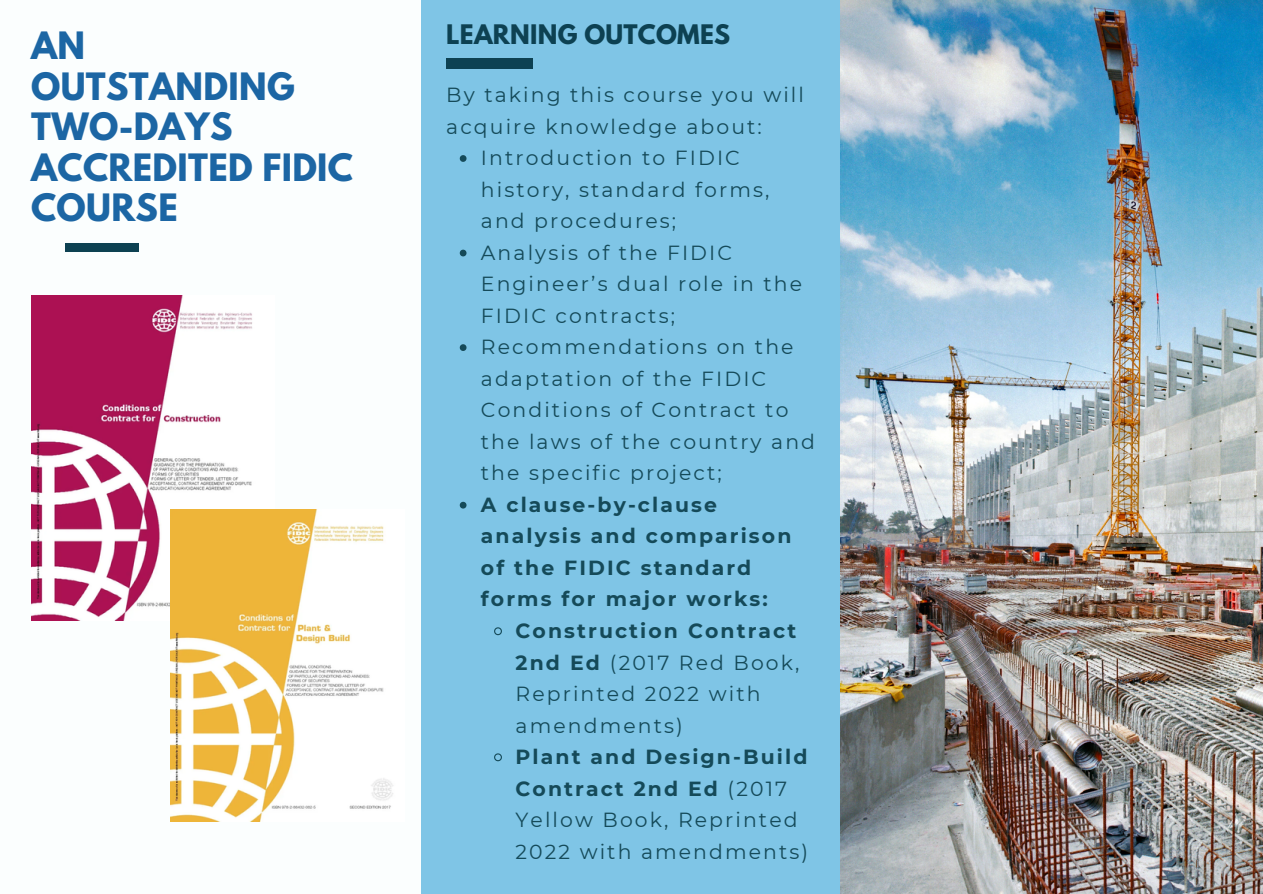
<style>
.page{position:relative;width:1263px;height:894px;background:#fff}
.page>*{position:absolute;margin:0;border:0;box-sizing:border-box;transform-origin:0 0}
.t1{font:700 33.45px/40.5px "League Spartan";letter-spacing:.01em;color:#1c66a4}
.t2{font:700 23.85px "League Spartan";letter-spacing:.01em;color:#0d4152}
.t3{font:20.4px/31.5px "Montserrat";letter-spacing:.105em;color:#154a59}
.t4{font:700 20.4px/31.5px "Montserrat";letter-spacing:.105em;color:#154a59}
.s1{font-weight:700}
</style>
<div class="page">
<div style="left:0;top:0;width:1263px;height:893px;background:#fbfefe"></div>
<div style="left:421px;top:0;width:420px;height:893px;background:#7fc5e6"></div>
<div style="left:66px;top:243px;width:73px;height:8px;background:#0d4152"></div>
<div style="left:446px;top:59px;width:87px;height:9px;background:#0d4152"></div>
<img style="left:841px;top:0;width:422px;height:893px">
<svg style="left:460px;top:155px;width:6px;height:7px"></svg>
<svg style="left:460px;top:249px;width:6px;height:7px"></svg>
<svg style="left:460px;top:344px;width:6px;height:7px"></svg>
<svg style="left:460px;top:501px;width:6px;height:7px"></svg>
<svg style="left:494px;top:627px;width:8px;height:8px"></svg>
<svg style="left:494px;top:753px;width:8px;height:8px"></svg>
<img style="left:31px;top:296px;width:221px;height:324px">
<img style="left:171px;top:509px;width:222px;height:312px">
<p class="t1" style="left:31px;top:30px;width:323px">AN<br>OUTSTANDING<br>TWO-DAYS<br>ACCREDITED FIDIC<br>COURSE</p>
<p class="t2" style="left:446px;top:23px;width:285px">LEARNING OUTCOMES</p>
<p class="t3" style="left:446px;top:79px;width:359px">By taking this course you will acquire knowledge about:</p>
<p class="t3" style="left:481px;top:142px;width:290px">Introduction to FIDIC history, standard forms, and procedures;</p>
<p class="t3" style="left:481px;top:237px;width:323px">Analysis of the FIDIC<br>Engineer’s dual role in the<br>FIDIC contracts;</p>
<p class="t3" style="left:481px;top:331px;width:336px">Recommendations on the adaptation of the FIDIC<br>Conditions of Contract to the laws of the country and the specific project;</p>
<p class="t4" style="left:481px;top:488px;width:312px">A clause-by-clause analysis and comparison of the FIDIC standard forms for major works:</p>
<p class="t3" style="left:516px;top:614px;width:285px"><span class="s1">Construction Contract<br>2nd Ed</span> (2017 Red Book,<br>Reprinted 2022 with amendments)</p>
<p class="t3" style="left:516px;top:740px;width:294px"><span class="s1">Plant and Design-Build<br>Contract 2nd Ed</span> (2017<br>Yellow Book, Reprinted<br>2022 with amendments)</p>
</div>
